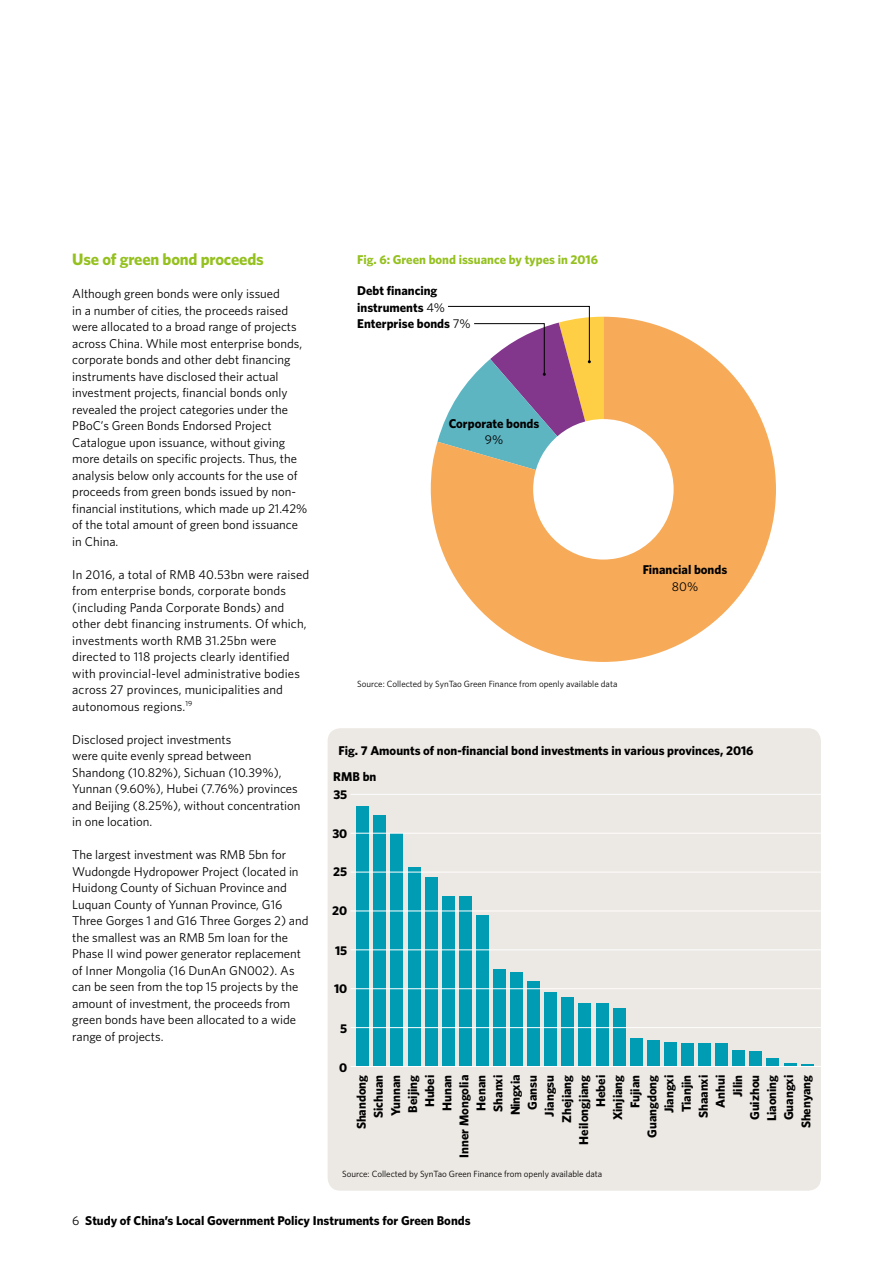
<style>
.page{position:relative;width:893px;height:1263px;background:#fff}
.page>*{position:absolute;margin:0;border:0;box-sizing:border-box;transform-origin:0 0}
.t1{font:700 16.5px "Whitney";letter-spacing:-.01em;color:#95c11f}
.t2{font:12.75px/16.5px "Whitney";color:#000}
.t3{font:700 12.75px/17.1px "Whitney";color:#000}
.t4{font:700 12.75px "Whitney";color:#95c11f}
.t5{font:9px "Whitney";color:#000}
.s1{font-weight:400}
</style>
<div class="page">
<svg style="left:431px;top:317px;width:345px;height:345px;fill:#f7ab59"></svg>
<div style="left:533px;top:419px;width:141px;height:140px;background:#fff;border-radius:50%"></div>
<svg style="left:437px;top:306px;width:166px;height:183px"></svg>
<div style="left:328px;top:728px;width:493px;height:463px;background:#ece8e3;border-radius:13px"></div>
<div style="left:356px;top:806px;width:13px;height:260px;background:#009cb4"></div>
<div style="left:373px;top:815px;width:13px;height:251px;background:#009cb4"></div>
<div style="left:391px;top:833px;width:12px;height:233px;background:#009cb4"></div>
<div style="left:408px;top:867px;width:12px;height:199px;background:#009cb4"></div>
<div style="left:425px;top:877px;width:12px;height:189px;background:#009cb4"></div>
<div style="left:442px;top:896px;width:13px;height:170px;background:#009cb4"></div>
<div style="left:459px;top:896px;width:13px;height:170px;background:#009cb4"></div>
<div style="left:476px;top:915px;width:13px;height:151px;background:#009cb4"></div>
<div style="left:493px;top:969px;width:13px;height:97px;background:#009cb4"></div>
<div style="left:510px;top:972px;width:13px;height:94px;background:#009cb4"></div>
<div style="left:527px;top:981px;width:13px;height:85px;background:#009cb4"></div>
<div style="left:544px;top:992px;width:13px;height:74px;background:#009cb4"></div>
<div style="left:561px;top:997px;width:13px;height:69px;background:#009cb4"></div>
<div style="left:579px;top:1003px;width:12px;height:63px;background:#009cb4"></div>
<div style="left:596px;top:1003px;width:12px;height:63px;background:#009cb4"></div>
<div style="left:613px;top:1008px;width:12px;height:58px;background:#009cb4"></div>
<div style="left:630px;top:1037px;width:13px;height:29px;background:#009cb4"></div>
<div style="left:647px;top:1040px;width:13px;height:26px;background:#009cb4"></div>
<div style="left:664px;top:1042px;width:13px;height:24px;background:#009cb4"></div>
<div style="left:681px;top:1043px;width:13px;height:23px;background:#009cb4"></div>
<div style="left:698px;top:1043px;width:13px;height:23px;background:#009cb4"></div>
<div style="left:715px;top:1043px;width:13px;height:23px;background:#009cb4"></div>
<div style="left:732px;top:1050px;width:13px;height:16px;background:#009cb4"></div>
<div style="left:749px;top:1051px;width:13px;height:15px;background:#009cb4"></div>
<div style="left:767px;top:1058px;width:12px;height:8px;background:#009cb4"></div>
<svg style="left:784px;top:1063px;width:29px;height:3px"></svg>
<hr style="left:351px;top:1066px;width:470px;height:1px;background:#fff">
<hr style="left:351px;top:833px;width:470px;height:1px;background:#fff">
<hr style="left:351px;top:794px;width:470px;height:1px;background:#fff">
<hr style="left:351px;top:949px;width:470px;height:1px;background:#fff">
<hr style="left:351px;top:988px;width:470px;height:1px;background:#fff">
<hr style="left:351px;top:1027px;width:470px;height:1px;background:#fff">
<hr style="left:351px;top:872px;width:470px;height:1px;background:#fff">
<hr style="left:351px;top:910px;width:470px;height:1px;background:#fff">
<p class="t1" style="left:72px;top:249px;width:193px">Use of green bond proceeds</p>
<p class="t2" style="left:72px;top:285px;width:237px">Although green bonds were only issued<br>in a number of cities, the proceeds raised were allocated to a broad range of projects across China. While most enterprise bonds, corporate bonds and other debt financing instruments have disclosed their actual investment projects, financial bonds only revealed the project categories under the PBoC’s Green Bonds Endorsed Project Catalogue upon issuance, without giving more details on specific projects. Thus, the analysis below only accounts for the use of proceeds from green bonds issued by non&shy;financial institutions, which made up 21.42% of the total amount of green bond issuance in China.</p>
<p class="t2" style="left:72px;top:566px;width:239px">In 2016, a total of RMB 40.53bn were raised from enterprise bonds, corporate bonds (including Panda Corporate Bonds) and other debt financing instruments. Of which, investments worth RMB 31.25bn were directed to 118 projects clearly identified with provincial-level administrative bodies across 27 provinces, municipalities and autonomous regions.<sup>19</sup></p>
<p class="t2" style="left:72px;top:731px;width:230px">Disclosed project investments<br>were quite evenly spread between Shandong (10.82%), Sichuan (10.39%), Yunnan (9.60%), Hubei (7.76%) provinces and Beijing (8.25%), without concentration in one location.</p>
<p class="t2" style="left:72px;top:846px;width:238px">The largest investment was RMB 5bn for Wudongde Hydropower Project (located in Huidong County of Sichuan Province and Luquan County of Yunnan Province, G16<br>Three Gorges 1 and G16 Three Gorges 2) and the smallest was an RMB 5m loan for the Phase II wind power generator replacement of Inner Mongolia (16 DunAn GN002). As can be seen from the top 15 projects by the amount of investment, the proceeds from green bonds have been allocated to a wide range of projects.</p>
<p class="t4" style="left:357px;top:252px;width:242px">Fig. 6: Green bond issuance by types in 2016</p>
<p class="t3" style="left:357px;top:282px;width:115px;line-height:16.5px">Debt financing instruments <span class="s1">4%<br></span>Enterprise bonds <span class="s1">7%</span></p>
<p class="t3" style="left:449px;top:414px;width:92px">Corporate bonds</p>
<p class="t2" style="left:485px;top:431px;width:20px">9%</p>
<p class="t3" style="left:643px;top:561px;width:86px">Financial bonds</p>
<p class="t2" style="left:672px;top:578px;width:28px">80%</p>
<p class="t5" style="left:357px;top:678px;width:262px">Source: Collected by SynTao Green Finance from openly available data</p>
<p class="t3" style="left:338px;top:741px;width:417px">Fig. 7 Amounts of non-financial bond investments in various provinces, 2016</p>
<p class="t3" style="left:333px;top:767px;width:45px">RMB bn</p>
<p class="t3" style="left:333px;top:785px;width:16px">35</p>
<p class="t3" style="left:332px;top:824px;width:17px">30</p>
<p class="t3" style="left:333px;top:863px;width:16px">25</p>
<p class="t3" style="left:332px;top:902px;width:17px">20</p>
<p class="t3" style="left:335px;top:942px;width:14px">15</p>
<p class="t3" style="left:334px;top:980px;width:15px">10</p>
<p class="t3" style="left:340px;top:1020px;width:9px">5</p>
<p class="t3" style="left:339px;top:1058px;width:10px">0</p>
<p class="t3" style="left:352px;top:1158px;width:84px;text-align:right;rotate:-90deg">Shandong<br>Sichuan<br>Yunnan<br>Beijing<br>Hubei<br>Hunan<br>Inner Mongolia<br>Henan<br>Shanxi<br>Ningxia<br>Gansu<br>Jiangsu<br>Zhejiang<br>Heilongjiang<br>Hebei<br>Xinjiang<br>Fujian<br>Guangdong<br>Jiangxi<br>Tianjin<br>Shaanxi<br>Anhui<br>Jilin<br>Guizhou<br>Liaoning<br>Guangxi<br>Shenyang</p>
<p class="t5" style="left:342px;top:1168px;width:262px">Source: Collected by SynTao Green Finance from openly available data</p>
<p class="t3" style="left:72px;top:1212px;width:400px"><span class="s1">6</span> Study of China’s Local Government Policy Instruments for Green Bonds</p>
</div>
